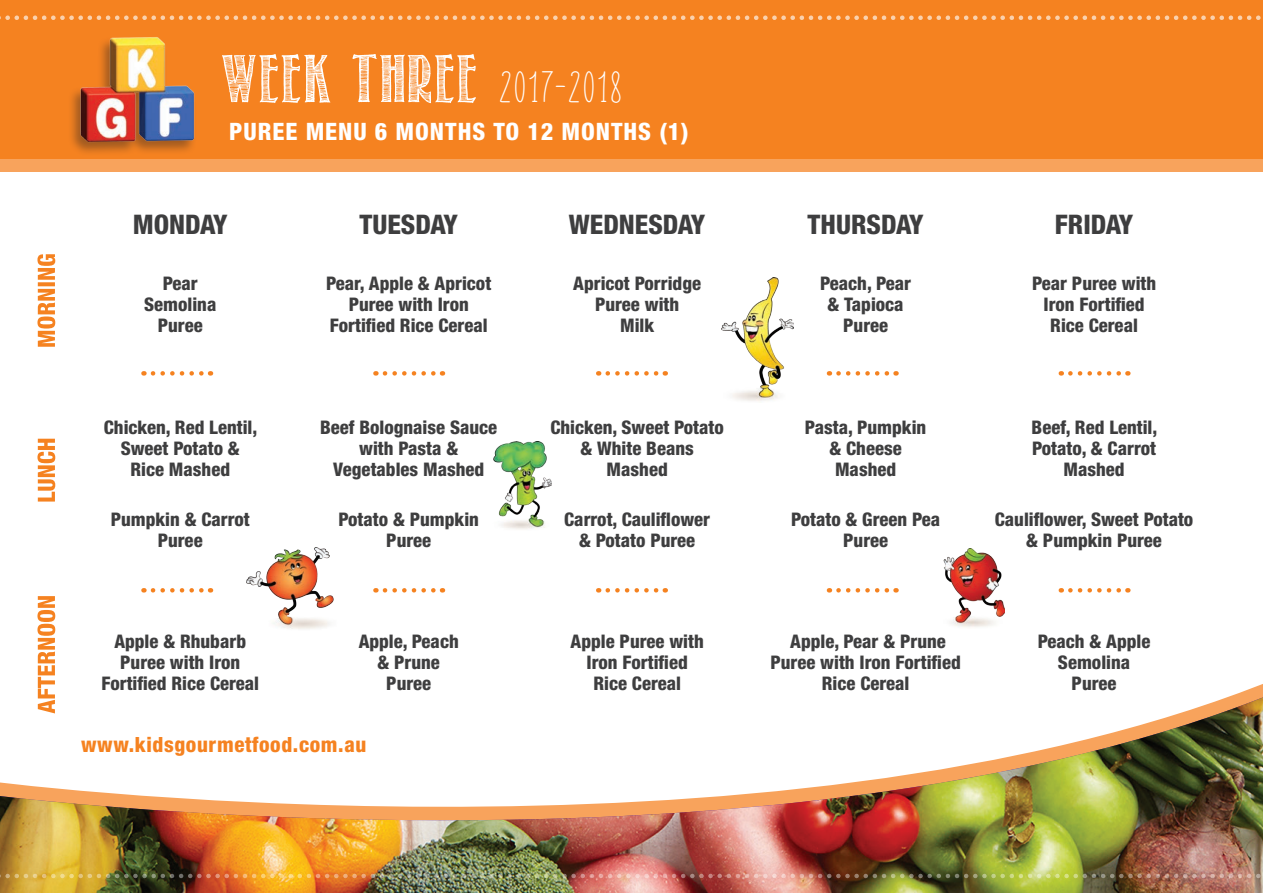
<style>
.page{position:relative;width:1263px;height:893px;background:#fff}
.page>*{position:absolute;margin:0;border:0;box-sizing:border-box;transform-origin:0 0}
.t1{font:60px "Return To Sender";letter-spacing:.04em;color:#fff}
.t2{font:800 condensed 27px "Helvetica Neue";color:#3e3e3f}
.t3{font:800 condensed 24px "Helvetica Neue";letter-spacing:.04em;color:#fff}
.t4{font:800 condensed 21px "Helvetica Neue";letter-spacing:.03em;color:#f58220}
.t5{font:800 condensed 18.75px/21px "Helvetica Neue";color:#3e3e3f;text-align:center}
.s1{font-family:"FISH&CHIPS";font-size:42px}
</style>
<div class="page">
<img style="left:493px;top:442px;width:58px;height:87px">
<img style="left:722px;top:277px;width:72px;height:124px">
<img style="left:246px;top:548px;width:88px;height:81px">
<img style="left:943px;top:549px;width:62px;height:78px">
<div style="left:0;top:0;width:1263px;height:169px;background:#f58220"></div>
<img style="left:0;top:697px;width:1263px;height:196px">
<div style="left:68px;top:37px;width:129px;height:119px;background:#231f20;opacity:.4"></div>
<img style="left:77px;top:37px;width:120px;height:110px">
<img style="left:0;top:874px;width:1263px;height:4px">
<svg style="left:37px;top:254px;width:18px;height:93px"></svg>
<svg style="left:37px;top:439px;width:18px;height:63px"></svg>
<svg style="left:37px;top:596px;width:18px;height:117px"></svg>
<div style="left:0;top:160px;width:1263px;height:12px;background:#f8a35c"></div>
<svg style="left:0;top:16px;width:1261px;height:4px"></svg>
<svg style="left:153px;top:371px;width:58px;height:5px"></svg>
<svg style="left:385px;top:371px;width:58px;height:5px"></svg>
<svg style="left:608px;top:371px;width:58px;height:5px"></svg>
<svg style="left:838px;top:371px;width:58px;height:5px"></svg>
<svg style="left:1070px;top:371px;width:58px;height:5px"></svg>
<svg style="left:153px;top:588px;width:58px;height:5px"></svg>
<svg style="left:385px;top:588px;width:58px;height:5px"></svg>
<svg style="left:608px;top:588px;width:58px;height:5px"></svg>
<svg style="left:838px;top:588px;width:58px;height:5px"></svg>
<svg style="left:1070px;top:588px;width:58px;height:5px"></svg>
<p class="t1" style="left:222px;top:46px;width:402px">WEEK THREE <span class="s1">2017-2018</span></p>
<p class="t3" style="left:229px;top:116px;width:461px">PUREE MENU 6 MONTHS TO 12 MONTHS (1)</p>
<p class="t2" style="left:133px;top:208px;width:97px">MONDAY</p>
<p class="t5" style="left:144px;top:273px;width:74px">Pear<br>Semolina<br>Puree</p>
<p class="t5" style="left:104px;top:416px;width:155px">Chicken, Red Lentil,<br>Sweet Potato &amp;<br>Rice Mashed</p>
<p class="t5" style="left:111px;top:508px;width:141px">Pumpkin &amp; Carrot<br>Puree</p>
<p class="t5" style="left:101px;top:631px;width:159px">Apple &amp; Rhubarb<br>Puree with Iron<br>Fortified Rice Cereal</p>
<p class="t2" style="left:359px;top:208px;width:100px">TUESDAY</p>
<p class="t5" style="left:326px;top:273px;width:167px">Pear, Apple &amp; Apricot<br>Puree with Iron<br>Fortified Rice Cereal</p>
<p class="t5" style="left:320px;top:416px;width:179px">Beef Bolognaise Sauce with Pasta &amp;<br>Vegetables Mashed</p>
<p class="t5" style="left:338px;top:508px;width:142px">Potato &amp; Pumpkin<br>Puree</p>
<p class="t5" style="left:359px;top:631px;width:102px">Apple, Peach &amp; Prune<br>Puree</p>
<p class="t4" style="left:81px;top:731px;width:287px">www.kidsgourmetfood.com.au</p>
<p class="t2" style="left:569px;top:208px;width:138px">WEDNESDAY</p>
<p class="t5" style="left:573px;top:273px;width:129px">Apricot Porridge<br>Puree with<br>Milk</p>
<p class="t5" style="left:550px;top:416px;width:175px">Chicken, Sweet Potato &amp; White Beans<br>Mashed</p>
<p class="t5" style="left:564px;top:508px;width:147px">Carrot, Cauliflower &amp; Potato Puree</p>
<p class="t5" style="left:571px;top:631px;width:135px">Apple Puree with<br>Iron Fortified<br>Rice Cereal</p>
<p class="t2" style="left:808px;top:208px;width:117px">THURSDAY</p>
<p class="t5" style="left:820px;top:273px;width:93px">Peach, Pear &amp; Tapioca<br>Puree</p>
<p class="t5" style="left:805px;top:416px;width:123px">Pasta, Pumpkin &amp; Cheese<br>Mashed</p>
<p class="t5" style="left:791px;top:508px;width:151px">Potato &amp; Green Pea<br>Puree</p>
<p class="t5" style="left:770px;top:631px;width:192px">Apple, Pear &amp; Prune<br>Puree with Iron Fortified<br>Rice Cereal</p>
<p class="t2" style="left:1055px;top:208px;width:80px">FRIDAY</p>
<p class="t5" style="left:1032px;top:273px;width:126px">Pear Puree with<br>Iron Fortified<br>Rice Cereal</p>
<p class="t5" style="left:1031px;top:416px;width:127px">Beef, Red Lentil,<br>Potato, &amp; Carrot<br>Mashed</p>
<p class="t5" style="left:995px;top:508px;width:200px">Cauliflower, Sweet Potato &amp; Pumpkin Puree</p>
<p class="t5" style="left:1038px;top:631px;width:114px">Peach &amp; Apple<br>Semolina<br>Puree</p>
</div>
